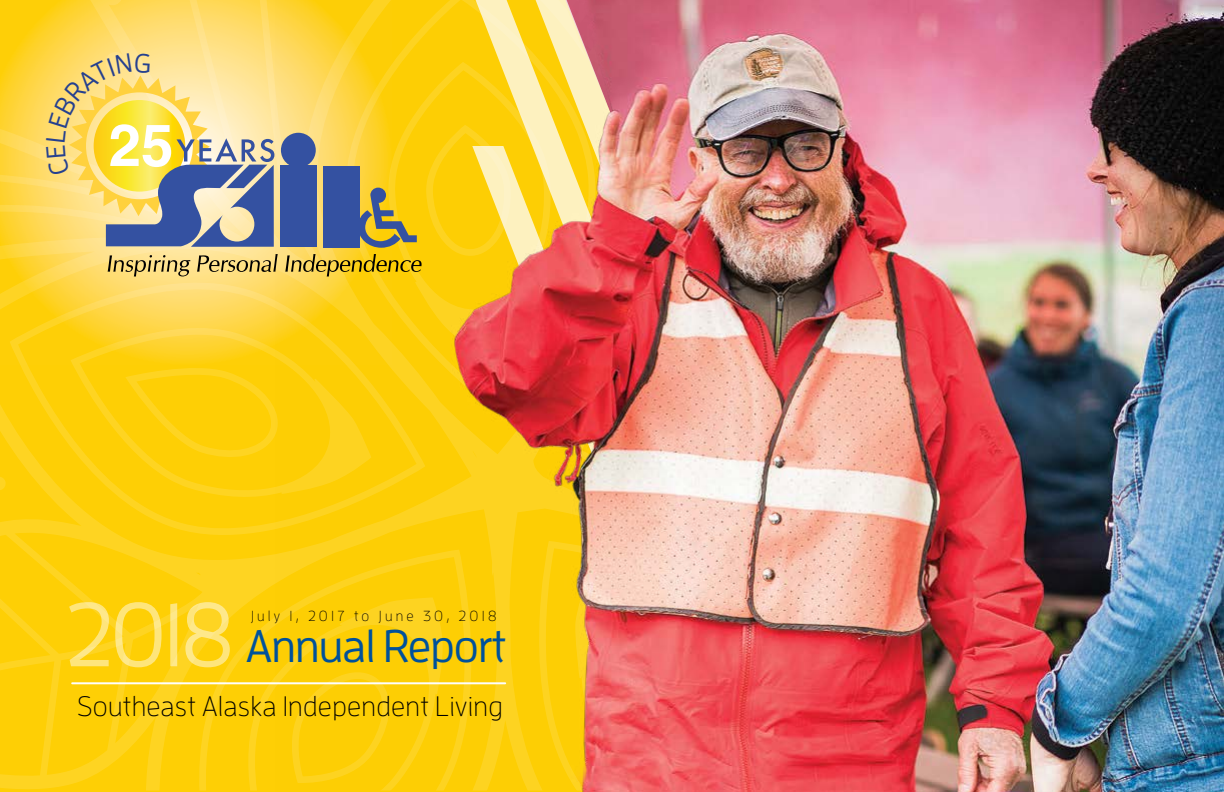
<style>
.page{position:relative;width:1224px;height:792px;background:#fff}
.page>*{position:absolute;margin:0;border:0;box-sizing:border-box;transform-origin:0 0}
.t1{font:500 45.6px "Enzo OT";letter-spacing:-.02em;color:#00529c}
.t2{font:300 28px "Enzo OT";letter-spacing:.01em;color:#000}
.t3{font:300 14.6px "Enzo OT";letter-spacing:.22em;color:#000}
.s1{font-size:90px;color:#fff}
</style>
<div class="page">
<svg style="left:0;top:0;width:275px;height:791px;fill:#fecf05"></svg>
<hr style="left:72px;top:682px;width:433px;height:2px;background:#fff">
<img style="left:275px;top:0;width:949px;height:792px">
<div style="left:323px;top:166px;width:37px;height:81px;background:#3451a1"></div>
<div style="left:280px;top:166px;width:37px;height:81px;background:#3451a1"></div>
<div style="left:281px;top:133px;width:35px;height:35px;background:#3451a1;border-radius:50%"></div>
<svg style="left:358px;top:188px;width:59px;height:60px"></svg>
<svg style="left:108px;top:255px;width:82px;height:22px"></svg>
<svg style="left:197px;top:254px;width:81px;height:18px"></svg>
<svg style="left:285px;top:254px;width:137px;height:23px"></svg>
<svg style="left:46px;top:53px;width:228px;height:194px"></svg>
<p class="t1" style="left:65px;top:620px;width:443px"><span class="s1">2018</span> Annual Report</p>
<p class="t2" style="left:77px;top:690px;width:427px">Southeast Alaska Independent Living</p>
<p class="t3" style="left:251px;top:607px;width:247px">July 1, 2017 to June 30, 2018</p>
</div>
